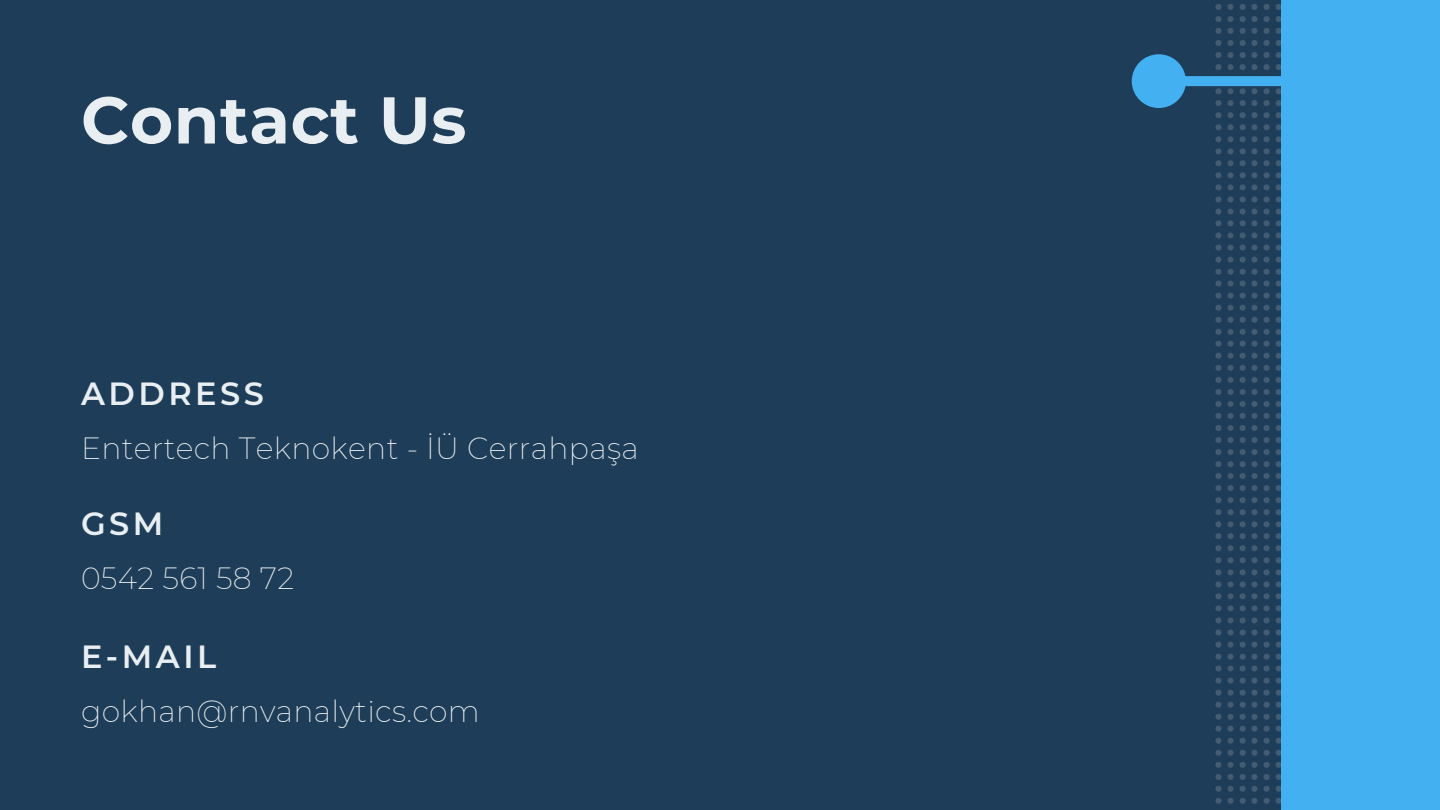
<style>
.page{position:relative;width:1440px;height:810px;background:#1e3d58}
.page>*{position:absolute;margin:0;border:0;box-sizing:border-box;transform-origin:0 0}
.t1{font:700 66px "Montserrat";letter-spacing:.01em;color:#e8eef1}
.t2{font:600 32px "Montserrat";letter-spacing:.11em;color:#e8eef1}
.t3{font:200 30px "Montserrat";letter-spacing:.01em;color:#e8eef1}
</style>
<div class="page">
<img style="left:1216px;top:4px;width:65px;height:800px">
<div style="left:1281px;top:0;width:159px;height:810px;background:#43b0f1"></div>
<svg style="left:1132px;top:54px;width:149px;height:54px"></svg>
<h1 class="t1" style="left:81px;top:80px;width:387px">Contact Us</h1>
<p class="t2" style="left:81px;top:374px;width:185px">ADDRESS</p>
<p class="t3" style="left:81px;top:430px;width:559px">Entertech Teknokent - İÜ Cerrahpaşa</p>
<p class="t2" style="left:81px;top:504px;width:84px">GSM</p>
<p class="t3" style="left:81px;top:560px;width:215px">0542 561 58 72</p>
<p class="t2" style="left:81px;top:637px;width:137px">E-MAIL</p>
<p class="t3" style="left:81px;top:692px;width:400px">gokhan@rnvanalytics.com</p>
</div>
